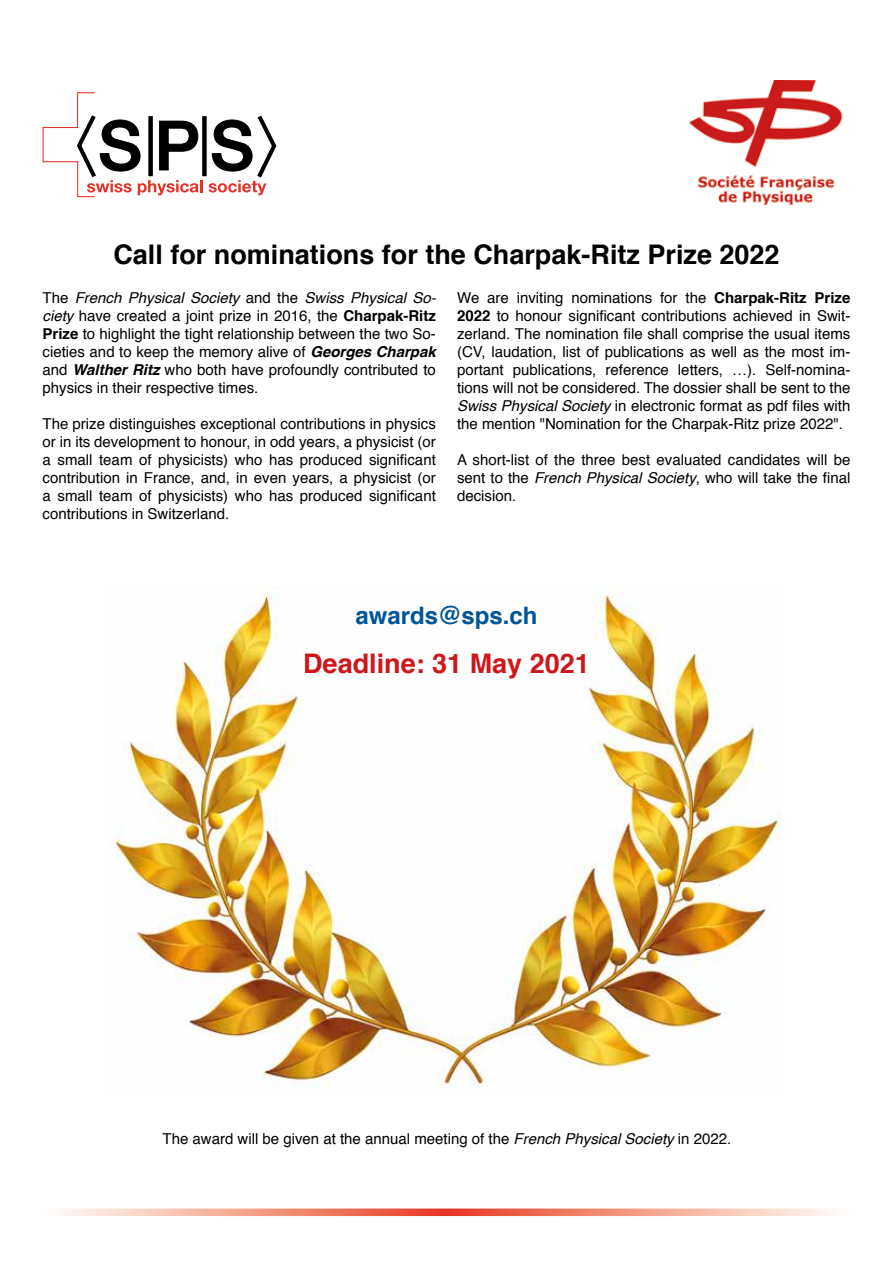
<style>
.page{position:relative;width:893px;height:1263px;background:#fff}
.page>*{position:absolute;margin:0;border:0;box-sizing:border-box;transform-origin:0 0}
.t1{font:700 27px "Helvetica";color:#000}
.t2{font:700 27px "Helvetica";color:#cd171a}
.t3{font:700 24px "Helvetica";color:#005598}
.t4{font:15px/18px "Helvetica";color:#000;text-align:justify}
.s1{font-style:italic}
.s2{font-weight:700}
.s3{font-weight:700;font-style:italic}
</style>
<div class="page">
<svg style="left:60px;top:1208px;width:773px;height:8px;background:#f4a290"></svg>
<img style="left:106px;top:586px;width:675px;height:501px">
<svg style="left:43px;top:92px;width:159px;height:105px"></svg>
<svg style="left:209px;top:115px;width:67px;height:80px"></svg>
<div style="left:202px;top:116px;width:5px;height:60px;background:#000"></div>
<img style="left:688px;top:81px;width:155px;height:125px">
<h1 class="t1" style="left:113px;top:233px;width:668px">Call for nominations for the Charpak-Ritz Prize 2022</h1>
<p class="t4" style="left:43px;top:290px;width:395px">The <span class="s1">French Physical Society</span> and the <span class="s1">Swiss Physical So&shy;ciety</span> have created a joint prize in 2016, the <span class="s2">Charpak-Ritz Prize</span> to highlight the tight relationship between the two So&shy;cieties and to keep the memory alive of <span class="s3">Georges Charpak </span>and <span class="s3">Walther Ritz</span> who both have profoundly contributed to physics in their respective times.</p>
<p class="t4" style="left:43px;top:416px;width:395px">The prize distinguishes exceptional contributions in physics or in its development to honour, in odd years, a physicist (or a small team of physicists) who has produced significant contribution in France, and, in even years, a physicist (or a small team of physicists) who has produced significant contributions in Switzerland.</p>
<p class="t4" style="left:457px;top:290px;width:395px">We are inviting nominations for the <span class="s2">Charpak-Ritz Prize 2022</span> to honour significant contributions achieved in Swit&shy;zerland. The nomination file shall comprise the usual items (CV, laudation, list of publications as well as the most im&shy;portant publications, reference letters, …). Self-nomina&shy;tions will not be considered. The dossier shall be sent to the <span class="s1">Swiss Physical Society</span> in electronic format as pdf files with the mention "Nomination for the Charpak-Ritz prize 2022".</p>
<p class="t4" style="left:457px;top:452px;width:395px">A short-list of the three best evaluated candidates will be sent to the <span class="s1">French Physical Society</span>, who will take the final decision.</p>
<h2 class="t3" style="left:355px;top:596px;width:184px">awards@sps.ch</h2>
<h1 class="t2" style="left:303px;top:641px;width:288px">Deadline: 31 May 2021</h1>
<p class="t4" style="left:163px;top:1130px;width:570px">The award will be given at the annual meeting of the <span class="s1">French Physical Society</span> in 2022.</p>
</div>
